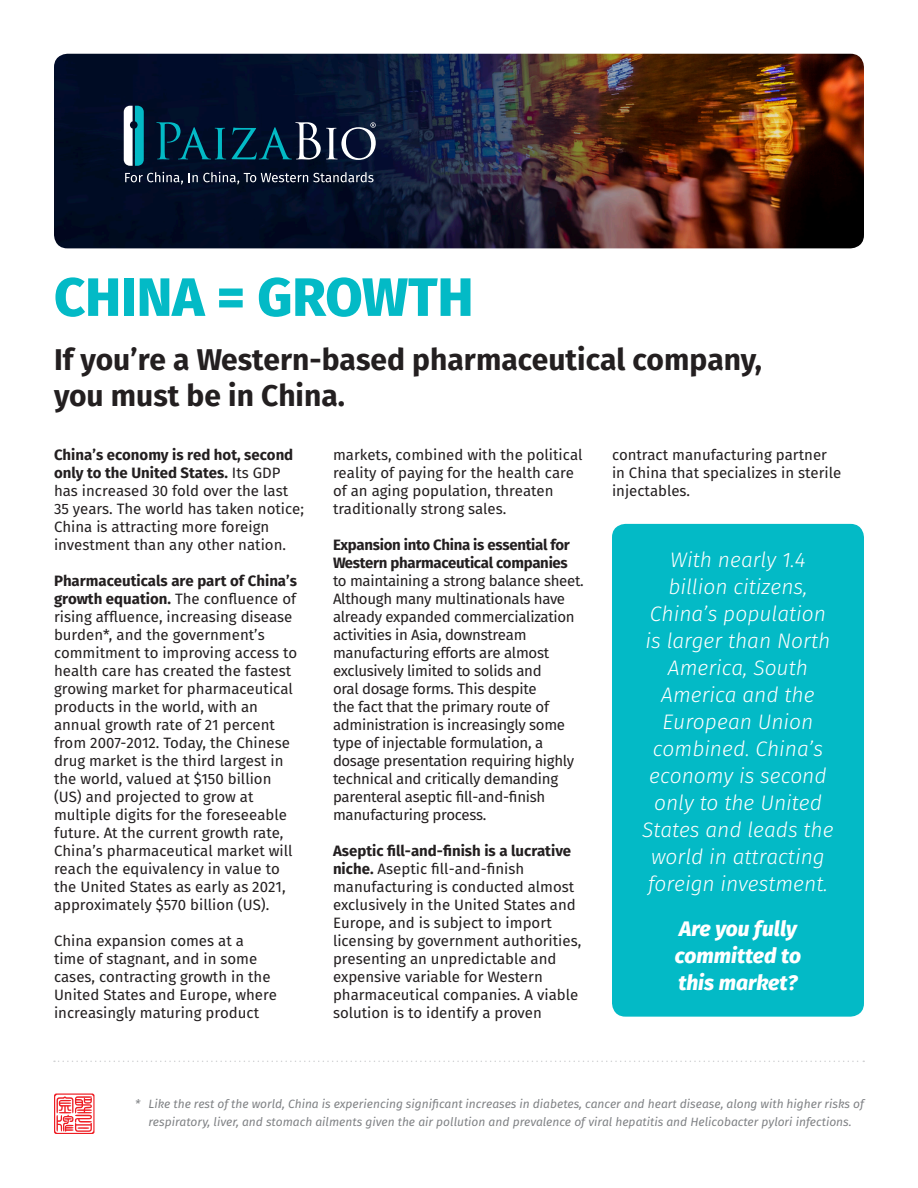
<style>
.page{position:relative;width:918px;height:1188px;background:#fff}
.page>*{position:absolute;margin:0;border:0;box-sizing:border-box;transform-origin:0 0}
.t1{font:800 54px "Fira Sans";color:#03bac6}
.t2{font:700 30px/36px "Fira Sans";color:#231f20}
.t3{font:italic 300 21px/27px "Fira Sans";color:#fff;text-align:center}
.t4{font:italic 800 21px/27px "Fira Sans";color:#fff}
.t5{font:15px/18px "Fira Sans";color:#231f20}
.t6{font:15px/18px "Fira Sans";letter-spacing:-.02em;color:#231f20}
.SMALL{font:italic 12px/18px "Fira Sans";color:#808285;text-align:center}
.s1{font-weight:700}
</style>
<div class="page">
<svg style="left:54px;top:1094px;width:40px;height:40px"></svg>
<img style="left:54px;top:54px;width:810px;height:194px">
<div style="left:612px;top:524px;width:252px;height:493px;background:#03bac6;border-radius:14px"></div>
<svg style="left:54px;top:1061px;width:810px;height:1px"></svg>
<svg style="left:156px;top:122px;width:70px;height:37px;background:#01344b"></svg>
<svg style="left:124px;top:106px;width:20px;height:60px"></svg>
<svg style="left:125px;top:172px;width:58px;height:12px"></svg>
<svg style="left:189px;top:172px;width:185px;height:12px;background:#3b4356"></svg>
<svg style="left:232px;top:122px;width:144px;height:38px;background:#263e55"></svg>
<h1 class="t1" style="left:54px;top:259px;width:421px">CHINA = GROWTH</h1>
<h2 class="t2" style="left:54px;top:341px;width:710px">If you’re a Western-based pharmaceutical company, you must be in China.</h2>
<p class="t5" style="left:54px;top:446px;width:251px"><span class="s1">China’s economy is red hot, second only to the United States.</span> Its GDP has increased 30 fold over the last 35 years. The world has taken notice; China is attracting more foreign investment than any other nation.</p>
<p class="t5" style="left:54px;top:572px;width:245px"><span class="s1">Pharmaceuticals are part of China’s growth equation.</span> The confluence of rising affluence, increasing disease burden*, and the government’s commitment to improving access to health care has created the fastest growing market for pharmaceutical products in the world, with an annual growth rate of 21 percent from 2007-2012. Today, the Chinese drug market is the third largest in the world, valued at $150 billion (US) and projected to grow at multiple digits for the foreseeable future. At the current growth rate, China’s pharmaceutical market will reach the equivalency in value to the United States as early as 2021, approximately $570 billion (US).</p>
<p class="t5" style="left:54px;top:932px;width:225px">China expansion comes at a time of stagnant, and in some cases, contracting growth in the<br>United States and Europe, where increasingly maturing product</p>
<p class="t5" style="left:333px;top:446px;width:251px">markets, combined with the political reality of paying for the health care of an aging population, threaten traditionally strong sales.</p>
<p class="t6" style="left:333px;top:536px;width:252px"><span class="s1">Expansion into China is essential for Western pharmaceutical companies </span>to maintaining a strong balance sheet.<br>Although many multinationals have already expanded commercialization activities in Asia, downstream manufacturing efforts are almost exclusively limited to solids and<br>oral dosage forms. This despite<br>the fact that the primary route of administration is increasingly some type of injectable formulation, a dosage presentation requiring highly technical and critically demanding parenteral aseptic fill-and-finish manufacturing process.</p>
<p class="t5" style="left:333px;top:842px;width:250px"><span class="s1">Aseptic fill-and-finish is a lucrative niche.</span> Aseptic fill-and-finish manufacturing is conducted almost exclusively in the United States and Europe, and is subject to import licensing by government authorities, presenting an unpredictable and expensive variable for Western pharmaceutical companies. A viable solution is to identify a proven</p>
<p class="t5" style="left:612px;top:446px;width:231px">contract manufacturing partner in China that specializes in sterile injectables.</p>
<p class="t3" style="left:642px;top:546px;width:193px">With nearly 1.4 billion citizens,<br>China’s population is larger than North<br>America, South<br>America and the<br>European Union combined. China’s economy is second only to the United<br>States and leads the world in attracting foreign investment.</p>
<p class="t4" style="left:675px;top:915px;width:128px">Are you fully committed to this market?</p>
<p class="SMALL" style="left:135px;top:1095px;width:731px">* Like the rest of the world, China is experiencing significant increases in diabetes, cancer and heart disease, along with higher risks of respiratory, liver, and stomach ailments given the air pollution and prevalence of viral hepatitis and Helicobacter pylori infections.</p>
</div>
